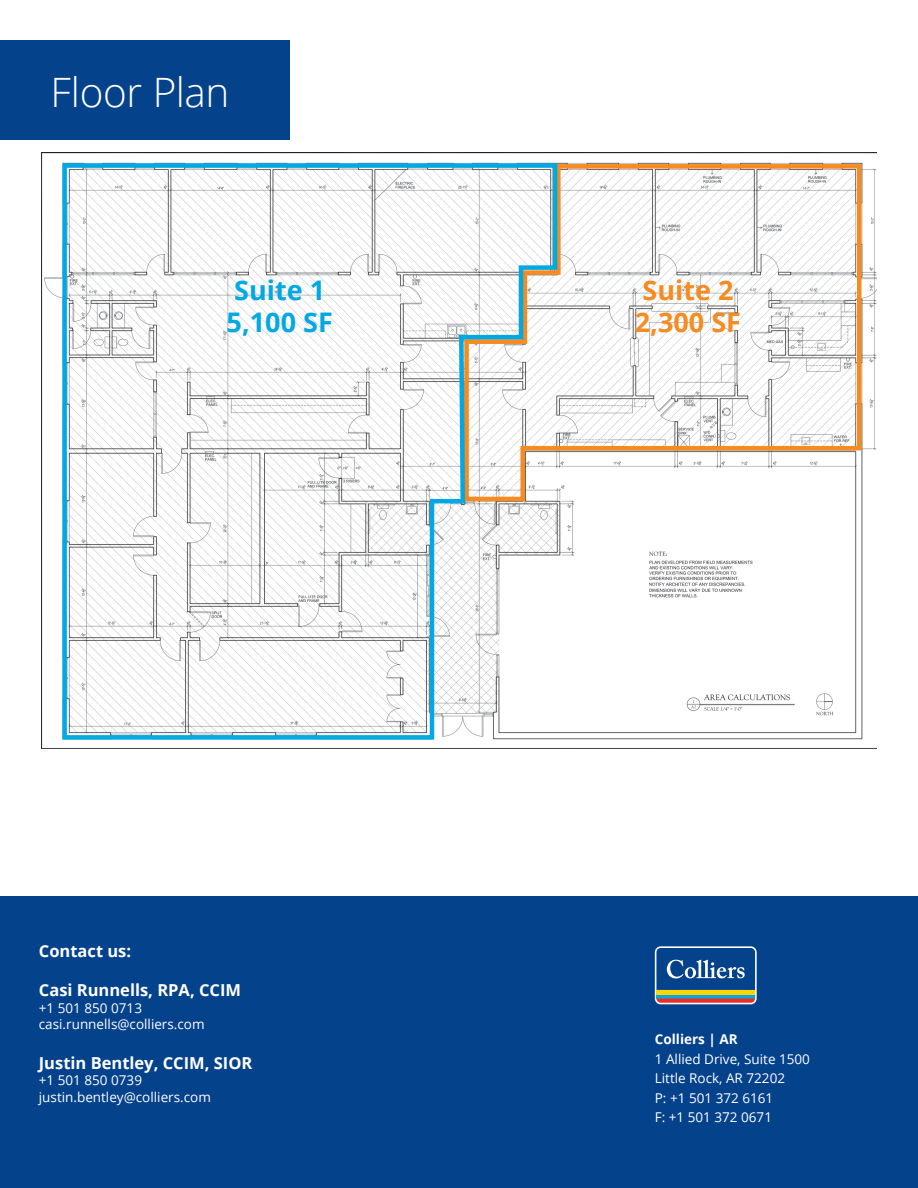
<style>
.page{position:relative;width:918px;height:1188px;background:#fff}
.page>*{position:absolute;margin:0;border:0;box-sizing:border-box;transform-origin:0 0}
.t1{font:300 40.5px "Open Sans";letter-spacing:-.01em;color:#fff}
.t2{font:700 27px "Open Sans";color:#f68b1f}
.t3{font:700 27px "Open Sans";color:#00a8e4}
.t4{font:700 16.5px "Open Sans";color:#fff}
.t5{font:13.5px "Open Sans";color:#fff}
.t6{font:700 13.5px "Open Sans";color:#fff}
</style>
<div class="page">
<div style="left:0;top:40px;width:289px;height:100px;background:#05428c"></div>
<img style="left:42px;top:153px;width:834px;height:596px">
<div style="left:0;top:896px;width:918px;height:292px;background:#05428c"></div>
<svg style="left:560px;top:162px;width:304px;height:341px"></svg>
<svg style="left:60px;top:161px;width:500px;height:581px"></svg>
<div style="left:655px;top:946px;width:102px;height:58px;background:#fff;border-radius:6px"></div>
<svg style="left:656px;top:994px;width:99px;height:4px"></svg>
<hr style="left:656px;top:990px;width:99px;height:4px;background:#fed503">
<svg style="left:656px;top:998px;width:99px;height:5px"></svg>
<svg style="left:656px;top:948px;width:99px;height:42px;background:#215799"></svg>
<p class="t1" style="left:50px;top:64px;width:180px">Floor Plan</p>
<p class="t3" style="left:234px;top:271px;width:92px">Suite 1</p>
<p class="t3" style="left:227px;top:303px;width:108px">5,100 SF</p>
<p class="t4" style="left:39px;top:939px;width:94px">Contact us:</p>
<p class="t4" style="left:39px;top:979px;width:204px">Casi Runnells, RPA, CCIM</p>
<p class="t5" style="left:39px;top:999px;width:105px">+1 501 850 0713</p>
<p class="t5" style="left:39px;top:1015px;width:167px">casi.runnells@colliers.com</p>
<p class="t4" style="left:39px;top:1051px;width:215px">Justin Bentley, CCIM, SIOR</p>
<p class="t5" style="left:39px;top:1071px;width:105px">+1 501 850 0739</p>
<p class="t5" style="left:39px;top:1088px;width:174px">justin.bentley@colliers.com</p>
<p class="t2" style="left:642px;top:271px;width:92px">Suite 2</p>
<p class="t2" style="left:635px;top:303px;width:108px">2,300 SF</p>
<p class="t6" style="left:655px;top:1030px;width:84px">Colliers | AR</p>
<p class="t5" style="left:655px;top:1050px;width:157px">1 Allied Drive, Suite 1500</p>
<p class="t5" style="left:655px;top:1069px;width:132px">Little Rock, AR 72202</p>
<p class="t5" style="left:655px;top:1089px;width:120px">P: +1 501 372 6161</p>
<p class="t5" style="left:655px;top:1108px;width:119px">F: +1 501 372 0671</p>
</div>
